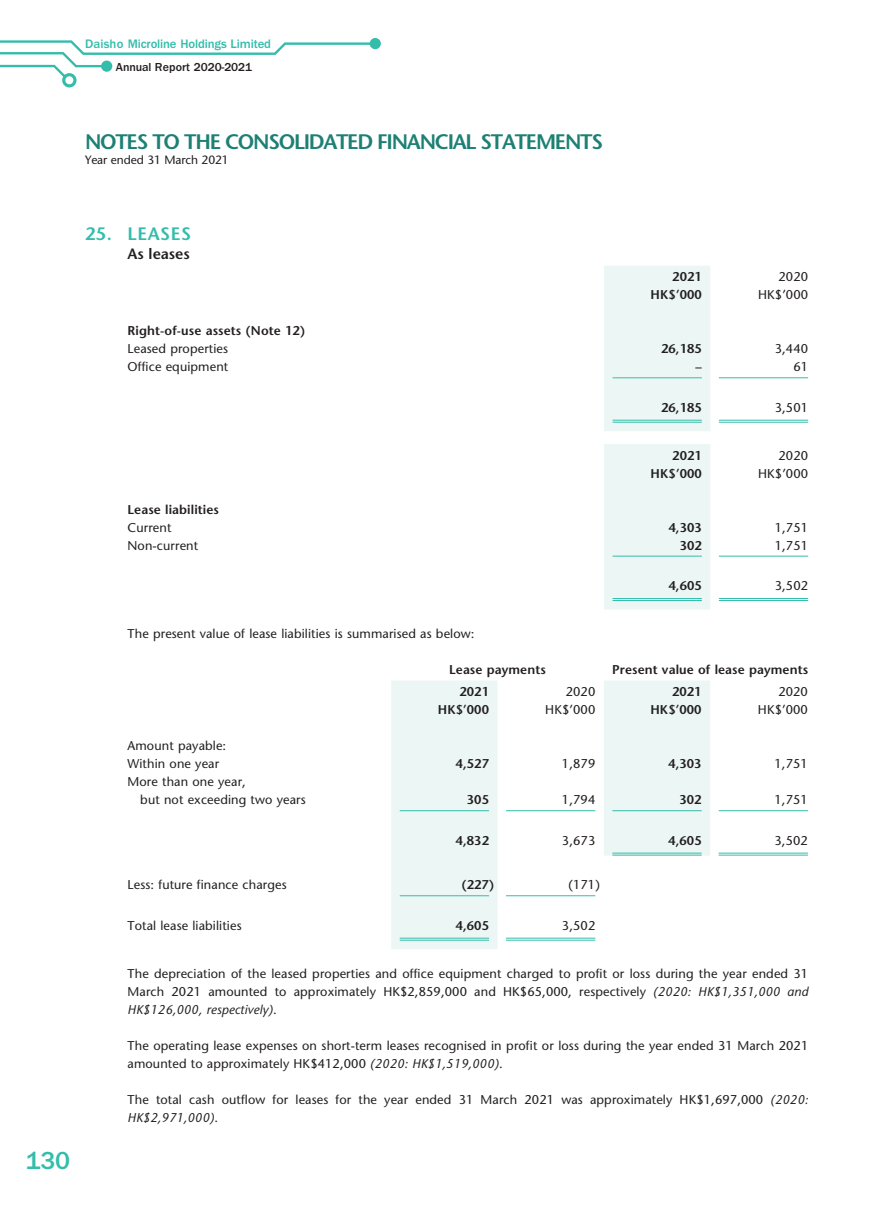
<style>
.page{position:relative;width:893px;height:1212px;background:#fff}
.page>*{position:absolute;margin:0;border:0;box-sizing:border-box;transform-origin:0 0}
.t1{font:500 25.5px "ITC Franklin Gothic Std";color:#33bdaa}
.t2{font:600 21px "Stone Sans Std";letter-spacing:-.06em;color:#1e8074}
.t3{font:600 18px "Stone Sans Std";letter-spacing:.03em;color:#33bdaa}
.t4{font:600 15px "Stone Sans Std";color:#231f20}
.t5{font:500 12.75px/18px "Stone Sans Std";letter-spacing:.01em;color:#231f20}
.t6{font:600 12.75px "Stone Sans Std";letter-spacing:.01em;color:#231f20}
.t7{font:500 12.75px "ITC Franklin Gothic Std";letter-spacing:-.01em;color:#33bdaa}
.t8{font:500 12px "ITC Franklin Gothic Std";letter-spacing:-.01em;color:#231f20}
.t9{font:500 12px "Stone Sans Std";letter-spacing:-.01em;color:#231f20}
.s1{font-style:italic}
</style>
<div class="page">
<svg style="left:0;top:40px;width:376px;height:47px"></svg>
<div style="left:101px;top:61px;width:11px;height:11px;background:#33bdaa;border-radius:50%"></div>
<div style="left:370px;top:38px;width:11px;height:11px;background:#33bdaa;border-radius:50%"></div>
<div style="left:604px;top:266px;width:106px;height:165px;background:#ecf7f5"></div>
<hr style="left:612px;top:377px;width:90px;height:1px;background:#33bdaa">
<hr style="left:719px;top:377px;width:89px;height:1px;background:#33bdaa">
<hr style="left:612px;top:420px;width:90px;height:1px;background:#33bdaa">
<hr style="left:612px;top:422px;width:90px;height:1px;background:#33bdaa">
<hr style="left:719px;top:420px;width:89px;height:1px;background:#33bdaa">
<hr style="left:719px;top:422px;width:89px;height:1px;background:#33bdaa">
<div style="left:604px;top:444px;width:106px;height:165px;background:#ecf7f5"></div>
<hr style="left:612px;top:556px;width:90px;height:1px;background:#33bdaa">
<hr style="left:719px;top:556px;width:89px;height:1px;background:#33bdaa">
<hr style="left:612px;top:598px;width:90px;height:1px;background:#33bdaa">
<hr style="left:612px;top:600px;width:90px;height:1px;background:#33bdaa">
<hr style="left:719px;top:598px;width:89px;height:1px;background:#33bdaa">
<hr style="left:719px;top:600px;width:89px;height:1px;background:#33bdaa">
<svg style="left:391px;top:681px;width:319px;height:268px;fill:#ecf7f5"></svg>
<hr style="left:400px;top:810px;width:89px;height:1px;background:#33bdaa">
<hr style="left:506px;top:810px;width:89px;height:1px;background:#33bdaa">
<hr style="left:612px;top:810px;width:90px;height:1px;background:#33bdaa">
<hr style="left:719px;top:810px;width:89px;height:1px;background:#33bdaa">
<hr style="left:612px;top:852px;width:90px;height:1px;background:#33bdaa">
<hr style="left:612px;top:854px;width:90px;height:1px;background:#33bdaa">
<hr style="left:719px;top:852px;width:89px;height:1px;background:#33bdaa">
<hr style="left:719px;top:854px;width:89px;height:1px;background:#33bdaa">
<hr style="left:400px;top:895px;width:89px;height:1px;background:#33bdaa">
<hr style="left:506px;top:895px;width:89px;height:1px;background:#33bdaa">
<hr style="left:400px;top:938px;width:89px;height:1px;background:#33bdaa">
<hr style="left:400px;top:940px;width:89px;height:1px;background:#33bdaa">
<hr style="left:506px;top:938px;width:89px;height:1px;background:#33bdaa">
<hr style="left:506px;top:940px;width:89px;height:1px;background:#33bdaa">
<p class="t7" style="left:85px;top:37px;width:188px">Daisho Microline Holdings Limited</p>
<p class="t8" style="left:116px;top:60px;width:138px">Annual Report 2020-2021</p>
<h2 class="t2" style="left:85px;top:129px;width:519px">NOTES TO THE CONSOLIDATED FINANCIAL STATEMENTS</h2>
<p class="t9" style="left:85px;top:153px;width:145px">Year ended 31 March 2021</p>
<h1 class="t1" style="left:26px;top:1146px;width:46px">130</h1>
<h3 class="t3" style="left:85px;top:223px;width:108px">25. LEASES</h3>
<p class="t4" style="left:128px;top:245px;width:64px">As leases</p>
<p class="t6" style="left:672px;top:269px;width:31px">2021</p>
<p class="t5" style="left:778px;top:268px;width:31px">2020</p>
<p class="t6" style="left:651px;top:287px;width:53px">HK$’000</p>
<p class="t5" style="left:758px;top:286px;width:52px">HK$’000</p>
<p class="t6" style="left:128px;top:323px;width:179px">Right-of-use assets (Note 12)</p>
<p class="t5" style="left:128px;top:340px;width:102px">Leased properties</p>
<p class="t6" style="left:661px;top:341px;width:42px">26,185</p>
<p class="t5" style="left:775px;top:340px;width:35px">3,440</p>
<p class="t5" style="left:128px;top:358px;width:102px">Office equipment</p>
<p class="t6" style="left:695px;top:359px;width:8px">–</p>
<p class="t5" style="left:793px;top:358px;width:16px">61</p>
<p class="t6" style="left:661px;top:400px;width:42px">26,185</p>
<p class="t5" style="left:775px;top:398px;width:35px">3,501</p>
<p class="t6" style="left:672px;top:448px;width:31px">2021</p>
<p class="t5" style="left:778px;top:446px;width:31px">2020</p>
<p class="t6" style="left:651px;top:466px;width:53px">HK$’000</p>
<p class="t5" style="left:758px;top:464px;width:52px">HK$’000</p>
<p class="t6" style="left:128px;top:502px;width:93px">Lease liabilities</p>
<p class="t5" style="left:128px;top:518px;width:45px">Current</p>
<p class="t6" style="left:668px;top:520px;width:35px">4,303</p>
<p class="t5" style="left:775px;top:518px;width:35px">1,751</p>
<p class="t5" style="left:128px;top:536px;width:72px">Non-current</p>
<p class="t6" style="left:680px;top:538px;width:24px">302</p>
<p class="t5" style="left:775px;top:536px;width:35px">1,751</p>
<p class="t6" style="left:668px;top:578px;width:35px">4,605</p>
<p class="t5" style="left:775px;top:577px;width:35px">3,502</p>
<p class="t5" style="left:128px;top:625px;width:348px">The present value of lease liabilities is summarised as below:</p>
<p class="t6" style="left:449px;top:662px;width:98px">Lease payments</p>
<p class="t6" style="left:612px;top:662px;width:198px">Present value of lease payments</p>
<p class="t6" style="left:459px;top:684px;width:31px">2021</p>
<p class="t5" style="left:566px;top:683px;width:31px">2020</p>
<p class="t6" style="left:672px;top:684px;width:31px">2021</p>
<p class="t5" style="left:778px;top:683px;width:31px">2020</p>
<p class="t6" style="left:438px;top:702px;width:53px">HK$’000</p>
<p class="t5" style="left:545px;top:701px;width:52px">HK$’000</p>
<p class="t6" style="left:650px;top:702px;width:53px">HK$’000</p>
<p class="t5" style="left:758px;top:701px;width:52px">HK$’000</p>
<p class="t5" style="left:128px;top:737px;width:100px">Amount payable:<br>Within one year</p>
<p class="t6" style="left:456px;top:756px;width:35px">4,527</p>
<p class="t5" style="left:562px;top:755px;width:35px">1,879</p>
<p class="t6" style="left:668px;top:756px;width:35px">4,303</p>
<p class="t5" style="left:774px;top:755px;width:35px">1,751</p>
<p class="t5" style="left:140px;top:773px;width:167px;text-indent:-13px">More than one year,<br>but not exceeding two years</p>
<p class="t6" style="left:467px;top:792px;width:24px">305</p>
<p class="t5" style="left:562px;top:791px;width:35px">1,794</p>
<p class="t6" style="left:679px;top:792px;width:24px">302</p>
<p class="t5" style="left:774px;top:791px;width:35px">1,751</p>
<p class="t6" style="left:456px;top:833px;width:35px">4,832</p>
<p class="t5" style="left:562px;top:831px;width:35px">3,673</p>
<p class="t6" style="left:668px;top:833px;width:35px">4,605</p>
<p class="t5" style="left:774px;top:831px;width:35px">3,502</p>
<p class="t5" style="left:128px;top:876px;width:161px">Less: future finance charges</p>
<p class="t6" style="left:461px;top:877px;width:34px">(227)</p>
<p class="t5" style="left:568px;top:876px;width:33px">(171)</p>
<p class="t5" style="left:128px;top:916px;width:116px">Total lease liabilities</p>
<p class="t6" style="left:456px;top:918px;width:35px">4,605</p>
<p class="t5" style="left:562px;top:916px;width:35px">3,502</p>
<p class="t5" style="left:128px;top:964px;width:682px;text-align:justify">The depreciation of the leased properties and office equipment charged to profit or loss during the year ended 31<br>March 2021 amounted to approximately HK$2,859,000 and HK$65,000, respectively <span class="s1">(2020: HK$1,351,000 and HK$126,000, respectively)</span>.</p>
<p class="t5" style="left:128px;top:1036px;width:682px">The operating lease expenses on short-term leases recognised in profit or loss during the year ended 31 March 2021 amounted to approximately HK$412,000 <span class="s1">(2020: HK$1,519,000)</span>.</p>
<p class="t5" style="left:128px;top:1090px;width:682px">The total cash outflow for leases for the year ended 31 March 2021 was approximately HK$1,697,000 <span class="s1">(2020:<br>HK$2,971,000)</span>.</p>
</div>
